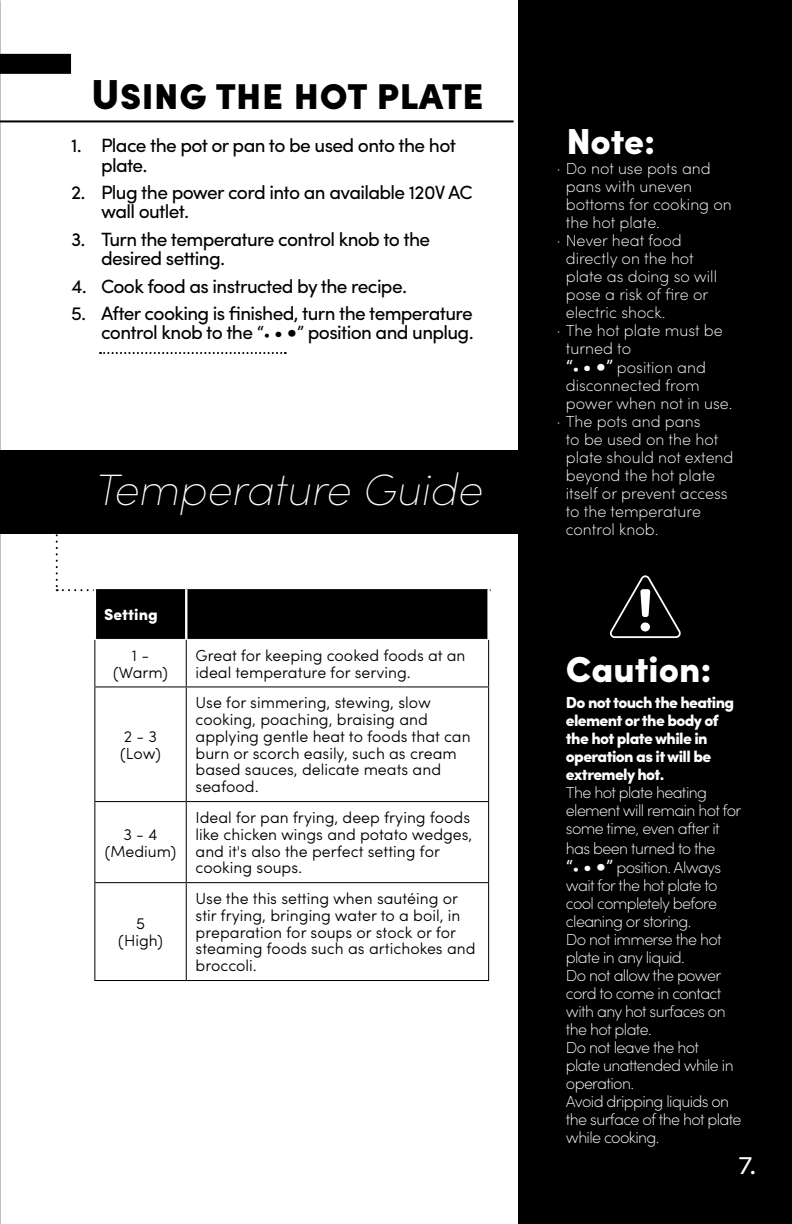
<style>
.page{position:relative;width:792px;height:1224px;background:#fff}
.page>*{position:absolute;margin:0;border:0;box-sizing:border-box;transform-origin:0 0}
.t1{font:italic 200 44px "Sofia Pro";color:#fff}
.t2{font:900 42px "Sofia Pro";color:#000}
.t3{font:900 36.2px "Sofia Pro";color:#fff}
.t4{font:24px "Filson Pro";color:#fff}
.t5{font:19.2px/19.2px "Sofia Pro";letter-spacing:-.035em;color:#000}
.t6{font:300 16px/16.8px "Sofia Pro";color:#000}
.t7{font:200 16px/18.2px "Sofia Pro";letter-spacing:-.04em;color:#fff}
.t8{font:200 16px "Sofia Pro";color:#fff}
.t9{font:900 16px/18px "Sofia Pro";letter-spacing:-.04em;color:#fff}
.s1{font-size:14px}
.s2{font-size:24px}
.s3{font-weight:400;font-size:19.2px}
.s4{font-weight:400;font-size:14px}
.s5{font-weight:400;font-size:24px}
.s6{font-weight:400;font-size:19.2px;color:#000}
</style>
<div class="page">
<div style="left:518px;top:0;width:274px;height:1224px;background:#000"></div>
<hr style="left:0;top:120px;width:514px;height:2px;background:#000">
<div style="left:0;top:54px;width:71px;height:20px;background:#000"></div>
<svg style="left:100px;top:352px;width:186px;height:2px"></svg>
<svg style="left:610px;top:575px;width:71px;height:63px"></svg>
<div style="left:0;top:450px;width:559px;height:84px;background:#000"></div>
<svg style="left:56px;top:534px;width:431px;height:105px"></svg>
<hr style="left:94px;top:587px;width:92px;height:2px;background:#fff">
<hr style="left:94px;top:589px;width:2px;height:50px;background:#fff">
<hr style="left:186px;top:587px;width:304px;height:2px;background:#fff">
<hr style="left:185px;top:589px;width:2px;height:50px;background:#fff">
<hr style="left:94px;top:640px;width:1px;height:46px;background:#000">
<hr style="left:186px;top:640px;width:1px;height:46px;background:#000">
<hr style="left:488px;top:640px;width:1px;height:46px;background:#000">
<hr style="left:94px;top:686px;width:92px;height:1px;background:#000">
<hr style="left:94px;top:687px;width:1px;height:114px;background:#000">
<hr style="left:186px;top:686px;width:303px;height:1px;background:#000">
<hr style="left:186px;top:687px;width:1px;height:114px;background:#000">
<hr style="left:488px;top:687px;width:1px;height:114px;background:#000">
<hr style="left:94px;top:801px;width:92px;height:1px;background:#000">
<hr style="left:94px;top:802px;width:1px;height:80px;background:#000">
<hr style="left:186px;top:801px;width:303px;height:1px;background:#000">
<hr style="left:186px;top:802px;width:1px;height:80px;background:#000">
<hr style="left:488px;top:802px;width:1px;height:80px;background:#000">
<hr style="left:94px;top:882px;width:92px;height:1px;background:#000">
<hr style="left:94px;top:883px;width:1px;height:97px;background:#000">
<hr style="left:186px;top:882px;width:303px;height:1px;background:#000">
<hr style="left:186px;top:883px;width:1px;height:97px;background:#000">
<hr style="left:488px;top:883px;width:1px;height:97px;background:#000">
<hr style="left:94px;top:980px;width:92px;height:1px;background:#000">
<hr style="left:186px;top:980px;width:303px;height:1px;background:#000">
<h2 class="t2" style="left:91px;top:61px;width:394px">Using the hot plate</h2>
<p class="t5" style="left:101px;top:135px;width:357px;text-indent:-30px">1. Place the pot or pan to be used onto the hot plate.</p>
<p class="t5" style="left:101px;top:181px;width:373px;text-indent:-30px">2. Plug the power cord into an available 120V AC wall outlet.</p>
<p class="t5" style="left:101px;top:228px;width:331px;text-indent:-30px">3. Turn the temperature control knob to the desired setting.</p>
<p class="t5" style="left:71px;top:275px;width:338px">4. Cook food as instructed by the recipe.</p>
<p class="t5" style="left:71px;top:303px;width:404px;text-align:right">5. After cooking is finished, turn the temperature control knob to the “<span class="s1">•</span> • <span class="s2">•</span>” position and unplug.</p>
<h1 class="t1" style="left:94px;top:461px;width:389px">Temperature Guide</h1>
<p class="t9" style="left:104px;top:604px;width:55px">Setting</p>
<p class="t6" style="left:113px;top:646px;width:56px;text-align:center">1 - (Warm)</p>
<p class="t6" style="left:196px;top:646px;width:271px">Great for keeping cooked foods at an ideal temperature for serving.</p>
<p class="t6" style="left:120px;top:727px;width:42px">2 - 3 (Low)</p>
<p class="t6" style="left:105px;top:825px;width:73px;text-align:center">3 - 4 (Medium)</p>
<p class="t6" style="left:118px;top:914px;width:46px;text-align:center">5 (High)</p>
<p class="t6" style="left:196px;top:693px;width:277px">Use for simmering, stewing, slow cooking, poaching, braising and applying gentle heat to foods that can burn or scorch easily, such as cream based sauces, delicate meats and seafood.</p>
<p class="t6" style="left:196px;top:808px;width:278px">Ideal for pan frying, deep frying foods like chicken wings and potato wedges, and it's also the perfect setting for cooking soups.</p>
<p class="t6" style="left:196px;top:889px;width:281px">Use the this setting when sautéing or stir frying, bringing water to a boil, in preparation for soups or stock or for steaming foods such as artichokes and broccoli.</p>
<h3 class="t3" style="left:566px;top:112px;width:90px">Note:</h3>
<p class="t8" style="left:557px;top:158px;width:156px">· Do not use pots and</p>
<p class="t8" style="left:566px;top:176px;width:128px">pans with uneven</p>
<p class="t8" style="left:566px;top:194px;width:168px">bottoms for cooking on</p>
<p class="t8" style="left:566px;top:212px;width:96px">the hot plate.</p>
<p class="t8" style="left:557px;top:230px;width:127px">· Never heat food</p>
<p class="t8" style="left:566px;top:248px;width:130px">directly on the hot</p>
<p class="t8" style="left:566px;top:266px;width:153px">plate as doing so will</p>
<p class="t8" style="left:566px;top:284px;width:144px">pose a risk of fire or</p>
<p class="t8" style="left:566px;top:302px;width:101px">electric shock.</p>
<p class="t8" style="left:557px;top:320px;width:167px">· The hot plate must be</p>
<p class="t8" style="left:566px;top:338px;width:67px">turned to</p>
<p class="t8" style="left:566px;top:357px;width:142px"><span class="s3">“</span><span class="s4">•</span> <span class="s3">•</span> <span class="s5">•</span><span class="s3">”</span> position and</p>
<p class="t8" style="left:566px;top:375px;width:136px">disconnected from</p>
<p class="t8" style="left:566px;top:393px;width:168px">power when not in use.</p>
<p class="t8" style="left:557px;top:411px;width:145px">· The pots and pans</p>
<p class="t8" style="left:566px;top:429px;width:154px">to be used on the hot</p>
<p class="t8" style="left:566px;top:447px;width:169px">plate should not extend</p>
<p class="t8" style="left:566px;top:465px;width:151px">beyond the hot plate</p>
<p class="t8" style="left:566px;top:483px;width:163px">itself or prevent access</p>
<p class="t8" style="left:566px;top:501px;width:137px">to the temperature</p>
<p class="t8" style="left:566px;top:519px;width:94px">control knob.</p>
<h3 class="t3" style="left:566px;top:640px;width:147px">Caution:</h3>
<p class="t9" style="left:566px;top:693px;width:170px">Do not touch the heating element or the body of the hot plate while in operation as it will be extremely hot.</p>
<p class="t7" style="left:566px;top:783px;width:177px">The hot plate heating element will remain hot for some time, even after it has been turned to the <span class="s6">“• </span><span class="s3">“</span><span class="s4">•</span> <span class="s3">•</span> <span class="s5">•</span><span class="s3">”</span> position. Always wait for the hot plate to cool completely before cleaning or storing.<br>Do not immerse the hot plate in any liquid.<br>Do not allow the power cord to come in contact with any hot surfaces on the hot plate.<br>Do not leave the hot<br>plate unattended while in operation.<br>Avoid dripping liquids on the surface of the hot plate while cooking.</p>
<h3 class="t4" style="left:739px;top:1149px;width:19px">7.</h3>
</div>
